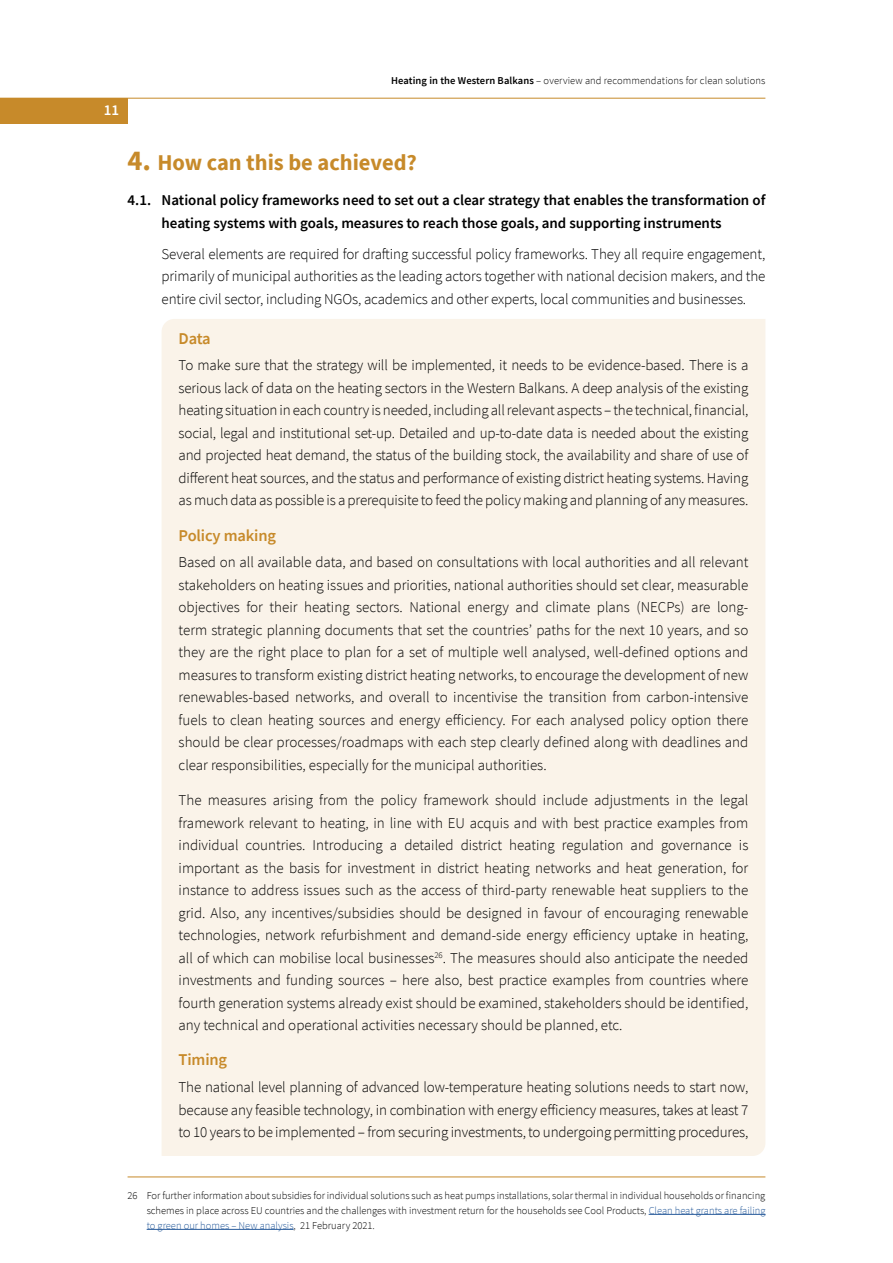
<style>
.page{position:relative;width:893px;height:1263px;background:#fff}
.page>*{position:absolute;margin:0;border:0;box-sizing:border-box;transform-origin:0 0}
.t1{font:700 22.5px "Source Sans Pro";color:#c78a2a}
.t2{font:600 16.5px "Source Sans Pro";letter-spacing:-.01em;color:#c78a2a}
.t3{font:300 15px/22.5px "Source Sans Pro";letter-spacing:-.01em;color:#000;text-align:justify}
.t4{font:600 15px/22.5px "Source Sans Pro";color:#000}
.t5{font:600 15px "Source Sans Pro";color:#fff}
.t6{font:300 10.5px/15px "Source Sans Pro";color:#000;text-align:justify}
.s1{font-weight:600}
.s2{font-size:28.5px}
.s3{color:#275b9b}
</style>
<div class="page">
<div style="left:162px;top:319px;width:603px;height:837px;background:#faf3e9"></div>
<hr style="left:0;top:98px;width:765px;height:1px;background:#c78a2a">
<div style="left:0;top:98px;width:128px;height:25px;background:#c78a2a"></div>
<hr style="left:128px;top:1176px;width:637px;height:1px;background:#c78a2a">
<hr style="left:649px;top:1214px;width:116px;height:1px;background:#275b9b">
<hr style="left:147px;top:1229px;width:147px;height:1px;background:#275b9b">
<p class="t5" style="left:104px;top:101px;width:17px">11</p>
<p class="t6" style="left:391px;top:73px;width:376px"><span class="s1">Heating in the Western Balkans</span> – overview and recommendations for clean solutions</p>
<h1 class="t1" style="left:128px;top:147px;width:291px"><span class="s2">4.</span> How can this be achieved?</h1>
<p class="t4" style="left:162px;top:189px;width:605px;text-indent:-34px">4.1. National policy frameworks need to set out a clear strategy that enables the transformation of heating systems with goals, measures to reach those goals, and supporting instruments</p>
<p class="t3" style="left:162px;top:243px;width:605px">Several elements are required for drafting successful policy frameworks. They all require engagement, primarily of municipal authorities as the leading actors together with national decision makers, and the entire civil sector, including NGOs, academics and other experts, local communities and businesses.</p>
<p class="t2" style="left:179px;top:327px;width:34px">Data</p>
<p class="t3" style="left:179px;top:354px;width:571px">To make sure that the strategy will be implemented, it needs to be evidence-based. There is a serious lack of data on the heating sectors in the Western Balkans. A deep analysis of the existing heating situation in each country is needed, including all relevant aspects – the technical, financial, social, legal and institutional set-up. Detailed and up-to-date data is needed about the existing and projected heat demand, the status of the building stock, the availability and share of use of different heat sources, and the status and performance of existing district heating systems. Having as much data as possible is a prerequisite to feed the policy making and planning of any measures.</p>
<p class="t2" style="left:179px;top:524px;width:99px">Policy making</p>
<p class="t3" style="left:179px;top:551px;width:571px">Based on all available data, and based on consultations with local authorities and all relevant stakeholders on heating issues and priorities, national authorities should set clear, measurable objectives for their heating sectors. National energy and climate plans (NECPs) are long&shy;term strategic planning documents that set the countries’ paths for the next 10 years, and so they are the right place to plan for a set of multiple well analysed, well-defined options and measures to transform existing district heating networks, to encourage the development of new renewables-based networks, and overall to incentivise the transition from carbon-intensive fuels to clean heating sources and energy efficiency. For each analysed policy option there should be clear processes/roadmaps with each step clearly defined along with deadlines and clear responsibilities, especially for the municipal authorities.</p>
<p class="t3" style="left:179px;top:789px;width:571px">The measures arising from the policy framework should include adjustments in the legal framework relevant to heating, in line with EU acquis and with best practice examples from individual countries. Introducing a detailed district heating regulation and governance is important as the basis for investment in district heating networks and heat generation, for instance to address issues such as the access of third-party renewable heat suppliers to the grid. Also, any incentives/subsidies should be designed in favour of encouraging renewable technologies, network refurbishment and demand-side energy efficiency uptake in heating, all of which can mobilise local businesses<sup>26</sup>. The measures should also anticipate the needed investments and funding sources – here also, best practice examples from countries where fourth generation systems already exist should be examined, stakeholders should be identified, any technical and operational activities necessary should be planned, etc.</p>
<p class="t2" style="left:179px;top:1049px;width:50px">Timing</p>
<p class="t3" style="left:179px;top:1076px;width:571px">The national level planning of advanced low-temperature heating solutions needs to start now, because any feasible technology, in combination with energy efficiency measures, takes at least 7 to 10 years to be implemented – from securing investments, to undergoing permitting procedures,</p>
<p class="t6" style="left:147px;top:1187px;width:620px;text-indent:-19px">26 For further information about subsidies for individual solutions such as heat pumps installations, solar thermal in individual households or financing schemes in place across EU countries and the challenges with investment return for the households see Cool Products, <span class="s3">Clean heat grants are failing to green our homes – New analysis</span>, 21 February 2021.</p>
</div>
